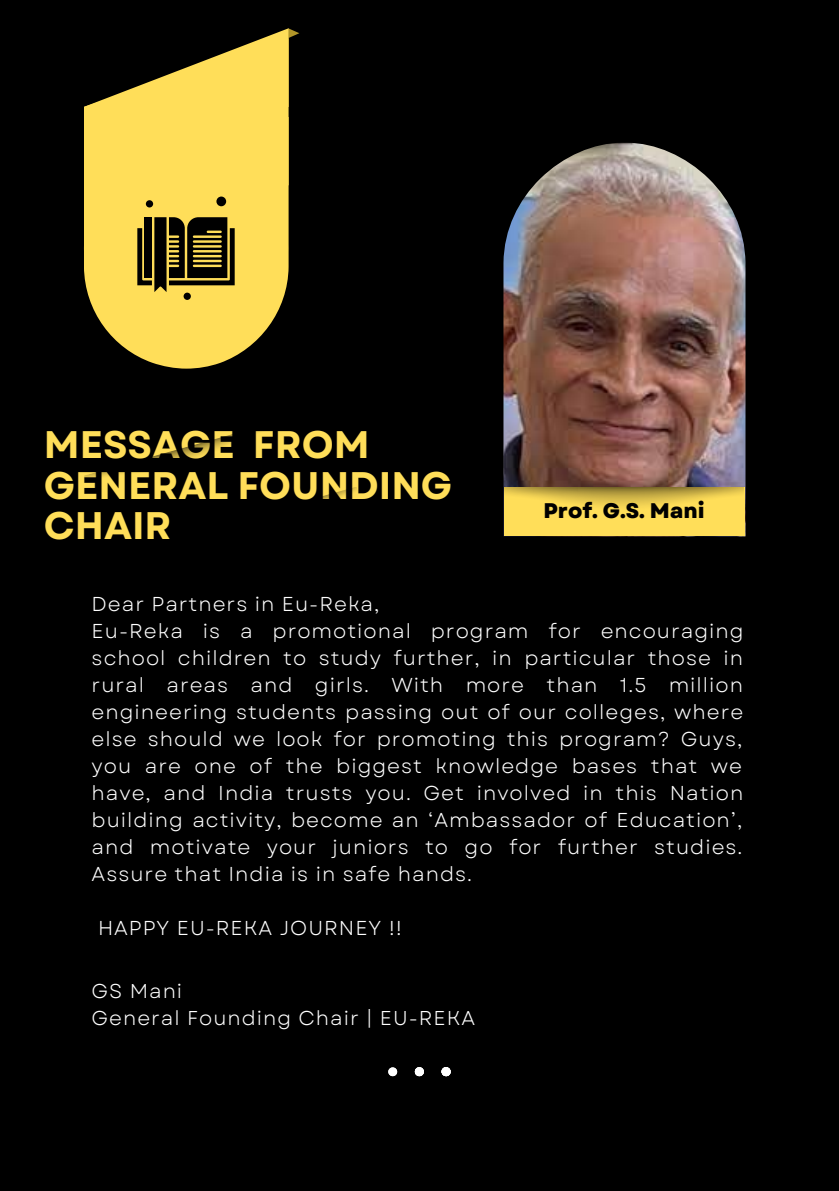
<style>
.page{position:relative;width:839px;height:1191px;background:#fff}
.page>*{position:absolute;margin:0;border:0;box-sizing:border-box;transform-origin:0 0}
.t1{font:700 38.4px/40.4px "Garet";color:#ffde59}
.t2{font:800 21.2px "Garet";color:#000}
.t3{font:20px/27px "Garet";letter-spacing:.05em;color:#fff;text-align:justify}
</style>
<div class="page">
<div style="left:0;top:0;width:838px;height:1191px;background:#000"></div>
<img style="left:503px;top:143px;width:242px;height:393px">
<div style="left:503px;top:487px;width:241px;height:49px;background:#ffde59"></div>
<img style="left:503px;top:487px;width:240px;height:24px">
<svg style="left:84px;top:185px;width:204px;height:184px"></svg>
<svg style="left:84px;top:28px;width:215px;height:157px"></svg>
<svg style="left:388px;top:1067px;width:9px;height:9px"></svg>
<svg style="left:415px;top:1067px;width:9px;height:9px"></svg>
<svg style="left:441px;top:1067px;width:9px;height:9px"></svg>
<div style="left:84px;top:146px;width:204px;height:204px;background:#ffde59;border-radius:50%"></div>
<svg style="left:110px;top:196px;width:153px;height:150px"></svg>
<p class="t1" style="left:44px;top:425px;width:327px">MESSAGE FROM</p>
<p class="t1" style="left:44px;top:465px;width:410px">GENERAL FOUNDING<br>CHAIR</p>
<p class="t2" style="left:543px;top:496px;width:163px">Prof. G.S. Mani</p>
<p class="t3" style="left:92px;top:591px;width:289px">Dear Partners in Eu-Reka,</p>
<p class="t3" style="left:92px;top:618px;width:653px">Eu-Reka is a promotional program for encouraging school children to study further, in particular those in rural areas and girls. With more than 1.5 million engineering students passing out of our colleges, where else should we look for promoting this program? Guys, you are one of the biggest knowledge bases that we have, and India trusts you. Get involved in this Nation building activity, become an ‘Ambassador of Education’, and motivate your juniors to go for further studies.<br>Assure that India is in safe hands.</p>
<p class="t3" style="left:98px;top:915px;width:305px">HAPPY EU-REKA JOURNEY !!</p>
<p class="t3" style="left:92px;top:978px;width:92px">GS Mani</p>
<p class="t3" style="left:92px;top:1005px;width:385px">General Founding Chair | EU-REKA</p>
</div>
